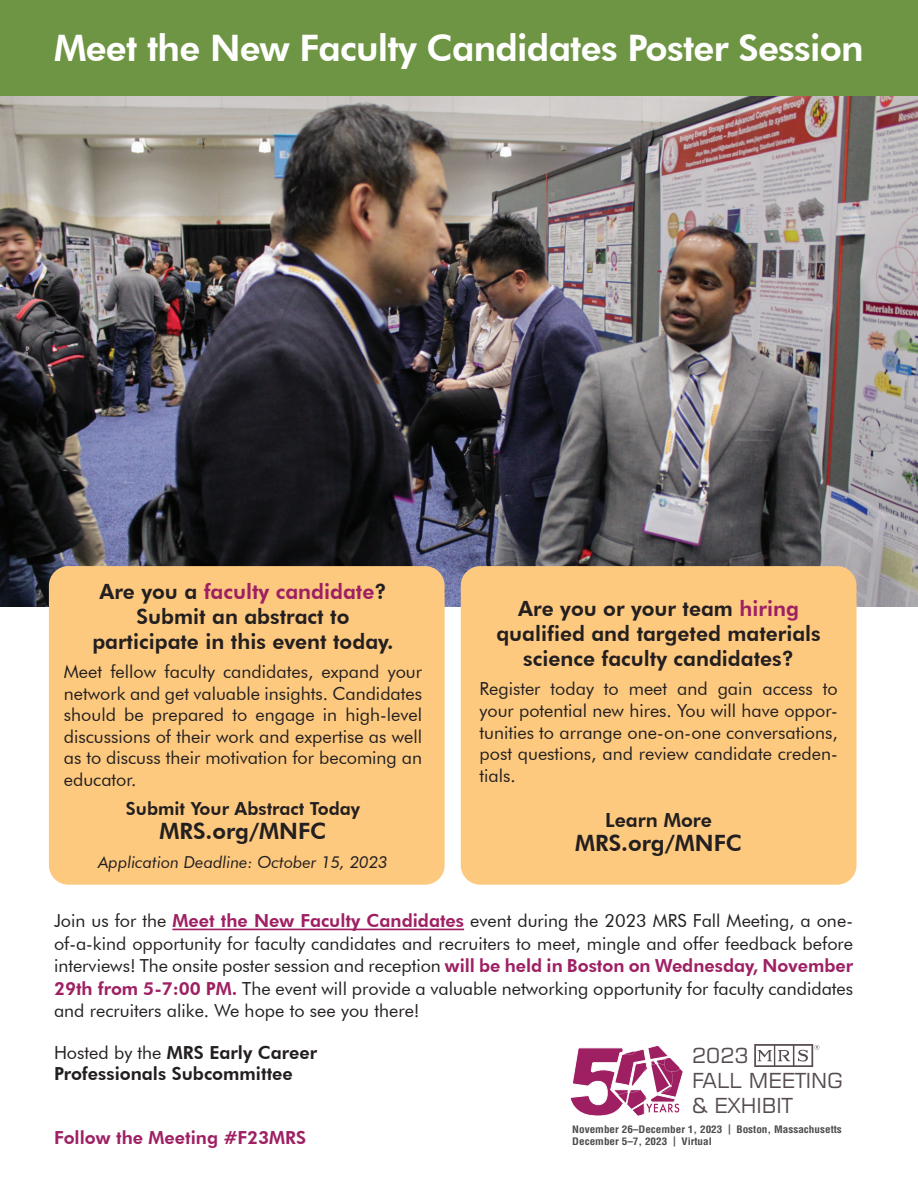
<style>
.page{position:relative;width:918px;height:1188px;background:#fff}
.page>*{position:absolute;margin:0;border:0;box-sizing:border-box;transform-origin:0 0}
.t1{font:800 36.45px "Futura BT";letter-spacing:-.02em;color:#fff}
.t2{font:800 22.5px "Futura BT";color:#231f20}
.t3{font:800 21px/25.2px "Futura BT";color:#231f20;text-align:center}
.t4{font:20.85px/25px "Square 721 BT";color:#554b50}
.t5{font:800 19.5px "Futura BT";color:#231f20}
.t6{font:18px/21.6px "Futura BT";color:#231f20;text-align:justify}
.t7{font:800 18px/21px "Futura BT";color:#231f20}
.t8{font:800 18px "Futura BT";color:#9e2063}
.t9{font:italic 16.5px "Futura BT";color:#231f20}
.t10{font:700 condensed 10.05px/12.1px "Helvetica LT Std";color:#4b4c4d;scale:1.11 1}
.s1{color:#9e2063}
.s2{font-weight:800;color:#9e2063}
.s3{font-weight:400}
</style>
<div class="page">
<img style="left:0;top:95px;width:918px;height:512px">
<div style="left:0;top:0;width:918px;height:95px;background:#6e9543"></div>
<svg style="left:754px;top:1044px;width:65px;height:23px"></svg>
<svg style="left:570px;top:1045px;width:113px;height:71px"></svg>
<hr style="left:172px;top:929px;width:292px;height:1px;background:#9e2063">
<div style="left:49px;top:566px;width:396px;height:319px;background:#fdc97f;border-radius:20px"></div>
<div style="left:461px;top:566px;width:396px;height:319px;background:#fdc97f;border-radius:20px"></div>
<h1 class="t1" style="left:54px;top:26px;width:811px">Meet the New Faculty Candidates Poster Session</h1>
<p class="t3" style="left:92px;top:578px;width:303px">Are you a <span class="s1">faculty candidate</span>?<br>Submit an abstract to participate in this event today.</p>
<p class="t6" style="left:64px;top:661px;width:360px">Meet fellow faculty candidates, expand your network and get valuable insights. Candidates should be prepared to engage in high-level discussions of their work and expertise as well as to discuss their motivation for becoming an educator.</p>
<p class="t7" style="left:126px;top:798px;width:236px">Submit Your Abstract Today</p>
<p class="t2" style="left:160px;top:817px;width:168px">MRS.org/MNFC</p>
<p class="t9" style="left:98px;top:852px;width:291px">Application Deadline: October 15, 2023</p>
<p class="t3" style="left:496px;top:596px;width:326px">Are you or your team <span class="s1">hiring </span>qualified and targeted materials science faculty candidates?</p>
<p class="t6" style="left:480px;top:678px;width:360px">Register today to meet and gain access to your potential new hires. You will have oppor&shy;tunities to arrange one-on-one conversations, post questions, and review candidate creden&shy;tials.</p>
<p class="t5" style="left:605px;top:808px;width:108px">Learn More</p>
<p class="t2" style="left:575px;top:829px;width:168px">MRS.org/MNFC</p>
<p class="t6" style="left:54px;top:910px;width:801px;line-height:22.5px">Join us for the <span class="s2">Meet the New Faculty Candidates</span> event during the 2023 MRS Fall Meeting, a one&shy;of-a-kind opportunity for faculty candidates and recruiters to meet, mingle and offer feedback before interviews! The onsite poster session and reception <span class="s2">will be held in Boston on Wednesday, November 29th from 5-7:00 PM.</span> The event will provide a valuable networking opportunity for faculty candidates and recruiters alike. We hope to see you there!</p>
<p class="t7" style="left:54px;top:1042px;width:265px"><span class="s3">Hosted by the</span> MRS Early Career<br>Professionals Subcommittee</p>
<p class="t8" style="left:54px;top:1126px;width:254px">Follow the Meeting #F23MRS</p>
<p class="t4" style="left:692px;top:1043px;width:152px">2023<br>FALL MEETING &amp; EXHIBIT</p>
<p class="t10" style="left:572px;top:1123px;width:244px">November 26–December 1, 2023 | Boston, Massachusetts<br>December 5–7, 2023 | Virtual</p>
</div>
